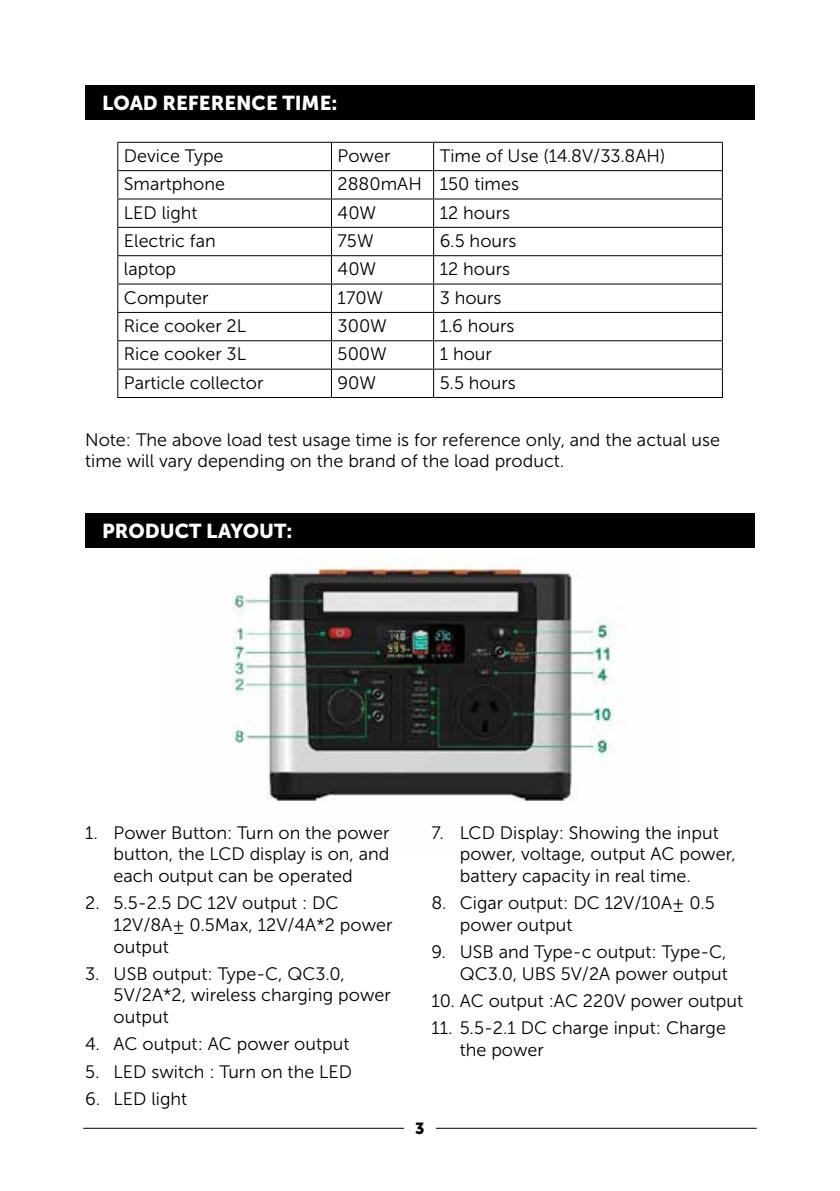
<style>
.page{position:relative;width:840px;height:1191px;background:#fff}
.page>*{position:absolute;margin:0;border:0;box-sizing:border-box;transform-origin:0 0}
.t1{font:20px "Museo Sans 900";color:#fff}
.t2{font:18px/21.6px "Museo Sans 300";color:#000}
.t3{font:16px "Museo Sans 900";color:#000}
</style>
<div class="page">
<hr style="left:83px;top:1128px;width:321px;height:1px;background:#000">
<hr style="left:436px;top:1128px;width:320px;height:1px;background:#000">
<img style="left:163px;top:547px;width:513px;height:254px">
<div style="left:85px;top:85px;width:669px;height:35px;background:#000"></div>
<div style="left:85px;top:513px;width:669px;height:34px;background:#000"></div>
<hr style="left:117px;top:142px;width:214px;height:1px;background:#000">
<hr style="left:331px;top:142px;width:102px;height:1px;background:#000">
<hr style="left:433px;top:142px;width:289px;height:1px;background:#000">
<hr style="left:117px;top:170px;width:214px;height:1px;background:#000">
<hr style="left:331px;top:170px;width:102px;height:1px;background:#000">
<hr style="left:433px;top:170px;width:289px;height:1px;background:#000">
<hr style="left:117px;top:198px;width:214px;height:1px;background:#000">
<hr style="left:331px;top:198px;width:102px;height:1px;background:#000">
<hr style="left:433px;top:198px;width:289px;height:1px;background:#000">
<hr style="left:117px;top:227px;width:214px;height:1px;background:#000">
<hr style="left:331px;top:227px;width:102px;height:1px;background:#000">
<hr style="left:433px;top:227px;width:289px;height:1px;background:#000">
<hr style="left:117px;top:255px;width:214px;height:1px;background:#000">
<hr style="left:331px;top:255px;width:102px;height:1px;background:#000">
<hr style="left:433px;top:255px;width:289px;height:1px;background:#000">
<hr style="left:117px;top:283px;width:214px;height:1px;background:#000">
<hr style="left:331px;top:283px;width:102px;height:1px;background:#000">
<hr style="left:433px;top:283px;width:289px;height:1px;background:#000">
<hr style="left:117px;top:312px;width:214px;height:1px;background:#000">
<hr style="left:331px;top:312px;width:102px;height:1px;background:#000">
<hr style="left:433px;top:312px;width:289px;height:1px;background:#000">
<hr style="left:117px;top:340px;width:214px;height:1px;background:#000">
<hr style="left:331px;top:340px;width:102px;height:1px;background:#000">
<hr style="left:433px;top:340px;width:289px;height:1px;background:#000">
<hr style="left:117px;top:369px;width:214px;height:1px;background:#000">
<svg style="left:117px;top:143px;width:1px;height:254px"></svg>
<hr style="left:331px;top:369px;width:102px;height:1px;background:#000">
<svg style="left:331px;top:143px;width:1px;height:254px"></svg>
<hr style="left:433px;top:369px;width:289px;height:1px;background:#000">
<svg style="left:433px;top:143px;width:1px;height:254px"></svg>
<svg style="left:721px;top:143px;width:1px;height:254px"></svg>
<hr style="left:117px;top:397px;width:214px;height:1px;background:#000">
<hr style="left:331px;top:397px;width:102px;height:1px;background:#000">
<hr style="left:433px;top:397px;width:289px;height:1px;background:#000">
<p class="t1" style="left:102px;top:92px;width:236px">LOAD REFERENCE TIME:</p>
<p class="t2" style="left:124px;top:145px;width:101px">Device Type</p>
<p class="t2" style="left:337px;top:145px;width:54px">Power</p>
<p class="t2" style="left:439px;top:145px;width:227px">Time of Use (14.8V/33.8AH)</p>
<p class="t2" style="left:124px;top:173px;width:103px">Smartphone</p>
<p class="t2" style="left:337px;top:173px;width:183px">2880mAH 150 times</p>
<p class="t2" style="left:124px;top:202px;width:75px">LED light</p>
<p class="t2" style="left:337px;top:202px;width:40px">40W</p>
<p class="t2" style="left:439px;top:202px;width:72px">12 hours</p>
<p class="t2" style="left:124px;top:230px;width:93px">Electric fan</p>
<p class="t2" style="left:337px;top:230px;width:38px">75W</p>
<p class="t2" style="left:439px;top:230px;width:78px">6.5 hours</p>
<p class="t2" style="left:124px;top:258px;width:54px">laptop</p>
<p class="t2" style="left:337px;top:258px;width:40px">40W</p>
<p class="t2" style="left:439px;top:258px;width:72px">12 hours</p>
<p class="t2" style="left:124px;top:287px;width:86px">Computer</p>
<p class="t2" style="left:337px;top:287px;width:47px">170W</p>
<p class="t2" style="left:439px;top:287px;width:63px">3 hours</p>
<p class="t2" style="left:124px;top:315px;width:124px">Rice cooker 2L</p>
<p class="t2" style="left:337px;top:315px;width:51px">300W</p>
<p class="t2" style="left:439px;top:315px;width:76px">1.6 hours</p>
<p class="t2" style="left:124px;top:343px;width:123px">Rice cooker 3L</p>
<p class="t2" style="left:337px;top:343px;width:51px">500W</p>
<p class="t2" style="left:439px;top:343px;width:54px">1 hour</p>
<p class="t2" style="left:124px;top:372px;width:141px">Particle collector</p>
<p class="t2" style="left:337px;top:372px;width:40px">90W</p>
<p class="t2" style="left:439px;top:372px;width:77px">5.5 hours</p>
<p class="t2" style="left:85px;top:429px;width:636px">Note: The above load test usage time is for reference only, and the actual use time will vary depending on the brand of the load product.</p>
<p class="t1" style="left:102px;top:519px;width:191px">PRODUCT LAYOUT:</p>
<p class="t2" style="left:114px;top:822px;width:277px;text-align:justify;text-indent:-28px">1. Power Button: Turn on the power button, the LCD display is on, and each output can be operated</p>
<p class="t2" style="left:114px;top:892px;width:280px;text-indent:-28px">2. 5.5-2.5 DC 12V output : DC<br>12V/8A± 0.5Max, 12V/4A*2 power output</p>
<p class="t2" style="left:114px;top:963px;width:278px;text-indent:-28px">3. USB output: Type-C, QC3.0,<br>5V/2A*2, wireless charging power output</p>
<p class="t2" style="left:85px;top:1033px;width:265px">4. AC output: AC power output</p>
<p class="t2" style="left:85px;top:1060px;width:268px">5. LED switch : Turn on the LED</p>
<p class="t2" style="left:85px;top:1088px;width:103px">6. LED light</p>
<p class="t2" style="left:459px;top:822px;width:277px;text-indent:-28px">7. LCD Display: Showing the input power, voltage, output AC power, battery capacity in real time.</p>
<p class="t2" style="left:459px;top:892px;width:256px;text-indent:-28px">8. Cigar output: DC 12V/10A± 0.5 power output</p>
<p class="t2" style="left:431px;top:941px;width:298px;text-align:right">9. USB and Type-c output: Type-C,<br>QC3.0, UBS 5V/2A power output</p>
<p class="t2" style="left:431px;top:990px;width:313px">10. AC output :AC 220V power output</p>
<p class="t2" style="left:459px;top:1017px;width:267px;text-indent:-28px">11. 5.5-2.1 DC charge input: Charge the power</p>
<p class="t3" style="left:415px;top:1119px;width:11px">3</p>
</div>
